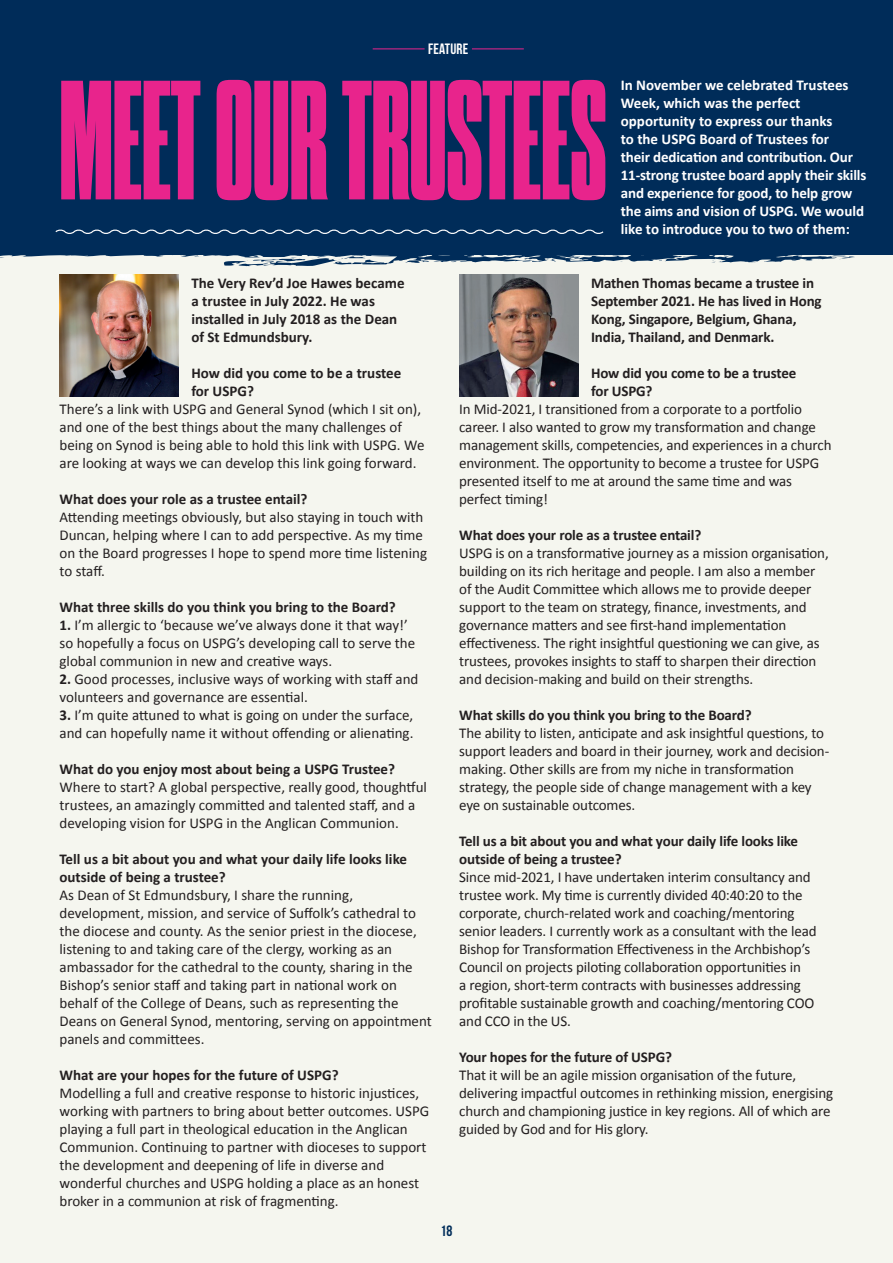
<style>
.page{position:relative;width:893px;height:1263px;background:#fff}
.page>*{position:absolute;margin:0;border:0;box-sizing:border-box;transform-origin:0 0}
.Body_text{font:800 169.5px "Dharma Gothic C";color:#e8248c}
.Body_text-2{font:15px/18px "Calibri";letter-spacing:-.01em;color:#231f20}
.Body_text-3{font:700 15px/18px "Calibri";letter-spacing:-.01em;color:#231f20}
.Body_text-4{font:700 15px/18px "Calibri";letter-spacing:-.01em;color:#fff}
.t1{font:700 15px "Bebas Neue";letter-spacing:.01em;color:#fff}
.t2{font:700 15px "Bebas Neue";color:#002c59}
.s1{font-weight:700}
</style>
<div class="page">
<div style="left:0;top:0;width:892px;height:1263px;background:#f5f6ef"></div>
<div style="left:0;top:0;width:893px;height:254px;background:#002c59"></div>
<hr style="left:373px;top:49px;width:52px;height:1px;background:#e8248c">
<hr style="left:472px;top:49px;width:52px;height:1px;background:#e8248c">
<svg style="left:0;top:229px;width:893px;height:38px"></svg>
<img style="left:60px;top:274px;width:119px;height:122px">
<img style="left:459px;top:274px;width:119px;height:122px">
<p class="t1" style="left:428px;top:40px;width:41px">FEATURE</p>
<p class="Body_text" style="left:60px;top:62px;width:549px">MEET OUR TRUSTEES</p>
<p class="Body_text-4" style="left:621px;top:75px;width:247px">In November we celebrated Trustees Week, which was the perfect opportunity to express our thanks<br>to the USPG Board of Trustees for<br>their dedication and contribution. Our 11-strong trustee board apply their skills and experience for good, to help grow the aims and vision of USPG. We would like to introduce you to two of them:</p>
<p class="Body_text-3" style="left:191px;top:273px;width:215px">The Very Rev’d Joe Hawes became a trustee in July 2022. He was installed in July 2018 as the Dean of St Edmundsbury.</p>
<p class="Body_text-3" style="left:191px;top:363px;width:211px">How did you come to be a trustee for USPG?</p>
<p class="Body_text-2" style="left:60px;top:399px;width:366px">There’s a link with USPG and General Synod (which I sit on), and one of the best things about the many challenges of being on Synod is being able to hold this link with USPG. We are looking at ways we can develop this link going forward.</p>
<p class="Body_text-3" style="left:60px;top:489px;width:249px">What does your role as a trustee entail?</p>
<p class="Body_text-2" style="left:60px;top:507px;width:369px">Attending meetings obviously, but also staying in touch with Duncan, helping where I can to add perspective. As my time on the Board progresses I hope to spend more time listening to staff.</p>
<p class="Body_text-3" style="left:60px;top:597px;width:338px">What three skills do you think you bring to the Board?</p>
<p class="Body_text-2" style="left:60px;top:615px;width:357px"><span class="s1">1.</span> I’m allergic to ‘because we’ve always done it that way!’ so hopefully a focus on USPG’s developing call to serve the global communion in new and creative ways.</p>
<p class="Body_text-2" style="left:60px;top:669px;width:360px"><span class="s1">2.</span> Good processes, inclusive ways of working with staff and volunteers and governance are essential.</p>
<p class="Body_text-2" style="left:60px;top:705px;width:355px"><span class="s1">3.</span> I’m quite attuned to what is going on under the surface, and can hopefully name it without offending or alienating.</p>
<p class="Body_text-3" style="left:60px;top:759px;width:337px">What do you enjoy most about being a USPG Trustee?</p>
<p class="Body_text-2" style="left:60px;top:777px;width:369px">Where to start? A global perspective, really good, thoughtful trustees, an amazingly committed and talented staff, and a developing vision for USPG in the Anglican Communion.</p>
<p class="Body_text-3" style="left:60px;top:849px;width:349px">Tell us a bit about you and what your daily life looks like outside of being a trustee?</p>
<p class="Body_text-2" style="left:60px;top:885px;width:374px">As Dean of St Edmundsbury, I share the running, development, mission, and service of Suffolk’s cathedral to the diocese and county. As the senior priest in the diocese, listening to and taking care of the clergy, working as an ambassador for the cathedral to the county, sharing in the Bishop’s senior staff and taking part in national work on behalf of the College of Deans, such as representing the Deans on General Synod, mentoring, serving on appointment panels and committees.</p>
<p class="Body_text-3" style="left:60px;top:1065px;width:281px">What are your hopes for the future of USPG?</p>
<p class="Body_text-2" style="left:60px;top:1083px;width:371px">Modelling a full and creative response to historic injustices, working with partners to bring about better outcomes. USPG playing a full part in theological education in the Anglican Communion. Continuing to partner with dioceses to support the development and deepening of life in diverse and wonderful churches and USPG holding a place as an honest broker in a communion at risk of fragmenting.</p>
<p class="Body_text-3" style="left:591px;top:273px;width:232px">Mathen Thomas became a trustee in September 2021. He has lived in Hong Kong, Singapore, Belgium, Ghana, India, Thailand, and Denmark.</p>
<p class="Body_text-3" style="left:591px;top:363px;width:207px">How did you come to be a trustee for USPG?</p>
<p class="Body_text-2" style="left:459px;top:399px;width:374px">In Mid-2021, I transitioned from a corporate to a portfolio career. I also wanted to grow my transformation and change management skills, competencies, and experiences in a church environment. The opportunity to become a trustee for USPG presented itself to me at around the same time and was perfect timing!</p>
<p class="Body_text-3" style="left:459px;top:525px;width:244px">What does your role as a trustee entail?</p>
<p class="Body_text-2" style="left:459px;top:543px;width:371px">USPG is on a transformative journey as a mission organisation, building on its rich heritage and people. I am also a member of the Audit Committee which allows me to provide deeper support to the team on strategy, finance, investments, and governance matters and see first-hand implementation effectiveness. The right insightful questioning we can give, as trustees, provokes insights to staff to sharpen their direction and decision-making and build on their strengths.</p>
<p class="Body_text-3" style="left:459px;top:705px;width:294px">What skills do you think you bring to the Board?</p>
<p class="Body_text-2" style="left:459px;top:723px;width:372px">The ability to listen, anticipate and ask insightful questions, to support leaders and board in their journey, work and decision&shy;making. Other skills are from my niche in transformation strategy, the people side of change management with a key eye on sustainable outcomes.</p>
<p class="Body_text-3" style="left:459px;top:831px;width:340px">Tell us a bit about you and what your daily life looks like outside of being a trustee?</p>
<p class="Body_text-2" style="left:459px;top:867px;width:359px">Since mid-2021, I have undertaken interim consultancy and trustee work. My time is currently divided 40:40:20 to the corporate, church-related work and coaching/mentoring senior leaders. I currently work as a consultant with the lead Bishop for Transformation Effectiveness in the Archbishop’s Council on projects piloting collaboration opportunities in<br>a region, short-term contracts with businesses addressing profitable sustainable growth and coaching/mentoring COO and CCO in the US.</p>
<p class="Body_text-3" style="left:459px;top:1047px;width:214px">Your hopes for the future of USPG?</p>
<p class="Body_text-2" style="left:459px;top:1065px;width:376px">That it will be an agile mission organisation of the future, delivering impactful outcomes in rethinking mission, energising church and championing justice in key regions. All of which are guided by God and for His glory.</p>
<p class="t2" style="left:441px;top:1222px;width:13px">18</p>
</div>
